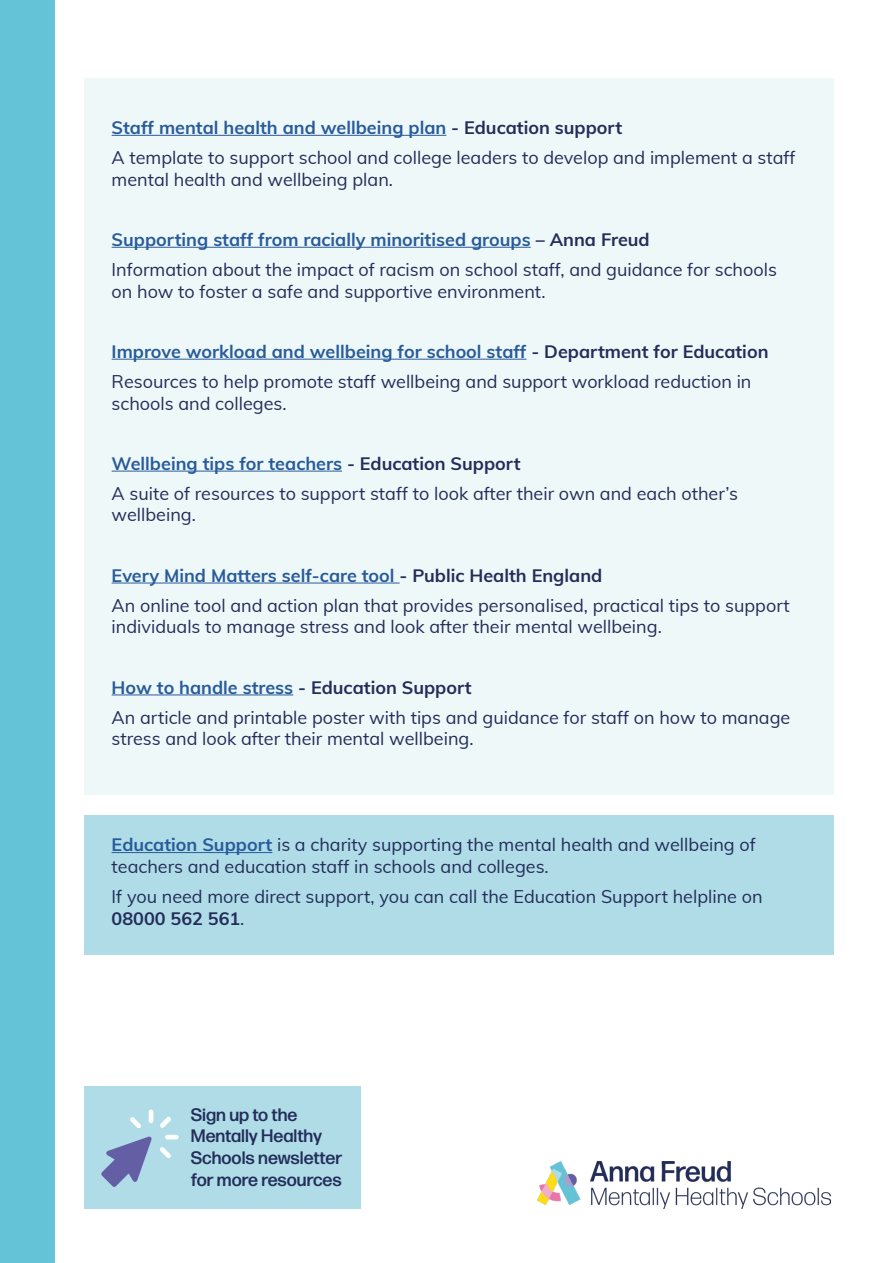
<style>
.page{position:relative;width:893px;height:1263px;background:#fff}
.page>*{position:absolute;margin:0;border:0;box-sizing:border-box;transform-origin:0 0}
.Body{font:18px/21.6px "Mulish";color:#232d5a}
.Body-2{font:700 18px "Mulish";color:#275b9b}
.t1{font:500 18px/21.6px "Forma DJR Text";color:#232d5a}
.s1{color:#232d5a}
.s2{font-weight:700;color:#275b9b}
.s3{font-weight:700}
</style>
<div class="page">
<div style="left:84px;top:79px;width:749px;height:716px;background:#eff8f9"></div>
<div style="left:0;top:0;width:54px;height:1263px;background:#64c3d7"></div>
<img style="left:537px;top:1162px;width:293px;height:47px">
<div style="left:84px;top:815px;width:749px;height:140px;background:#afdce6"></div>
<hr style="left:112px;top:852px;width:160px;height:1px;background:#275b9b">
<div style="left:84px;top:1086px;width:277px;height:123px;background:#afdce6"></div>
<svg style="left:101px;top:1136px;width:51px;height:51px"></svg>
<svg style="left:165px;top:1135px;width:14px;height:4px"></svg>
<svg style="left:160px;top:1117px;width:11px;height:11px"></svg>
<svg style="left:130px;top:1117px;width:11px;height:11px"></svg>
<svg style="left:149px;top:1109px;width:5px;height:14px"></svg>
<svg style="left:160px;top:1147px;width:11px;height:11px"></svg>
<hr style="left:112px;top:135px;width:334px;height:1px;background:#275b9b">
<hr style="left:112px;top:247px;width:419px;height:1px;background:#275b9b">
<hr style="left:112px;top:359px;width:415px;height:1px;background:#275b9b">
<hr style="left:112px;top:471px;width:230px;height:1px;background:#275b9b">
<hr style="left:112px;top:583px;width:288px;height:1px;background:#275b9b">
<hr style="left:112px;top:694px;width:181px;height:1px;background:#275b9b">
<p class="Body-2" style="left:112px;top:114px;width:512px">Staff mental health and wellbeing plan <span class="s1">- Education support</span></p>
<p class="Body" style="left:112px;top:146px;width:686px">A template to support school and college leaders to develop and implement a staff mental health and wellbeing plan.</p>
<p class="Body-2" style="left:112px;top:226px;width:540px">Supporting staff from racially minoritised groups <span class="s1">– Anna Freud</span></p>
<p class="Body" style="left:112px;top:258px;width:667px">Information about the impact of racism on school staff, and guidance for schools on how to foster a safe and supportive environment.</p>
<p class="Body-2" style="left:112px;top:338px;width:658px">Improve workload and wellbeing for school staff <span class="s1">- Department for Education</span></p>
<p class="Body" style="left:112px;top:370px;width:641px">Resources to help promote staff wellbeing and support workload reduction in schools and colleges.</p>
<p class="Body-2" style="left:112px;top:450px;width:410px">Wellbeing tips for teachers <span class="s1">- Education Support</span></p>
<p class="Body" style="left:112px;top:482px;width:628px">A suite of resources to support staff to look after their own and each other’s wellbeing.</p>
<p class="Body-2" style="left:112px;top:562px;width:492px">Every Mind Matters self-care tool <span class="s1">- Public Health England</span></p>
<p class="Body" style="left:112px;top:594px;width:680px">An online tool and action plan that provides personalised, practical tips to support individuals to manage stress and look after their mental wellbeing.</p>
<p class="Body-2" style="left:112px;top:674px;width:362px">How to handle stress <span class="s1">- Education Support</span></p>
<p class="Body" style="left:112px;top:705px;width:680px">An article and printable poster with tips and guidance for staff on how to manage stress and look after their mental wellbeing.</p>
<p class="Body" style="left:112px;top:833px;width:646px"><span class="s2">Education Support</span> is a charity supporting the mental health and wellbeing of teachers and education staff in schools and colleges.</p>
<p class="Body" style="left:112px;top:885px;width:652px">If you need more direct support, you can call the Education Support helpline on<br><span class="s3">08000 562 561</span>.</p>
<p class="t1" style="left:191px;top:1103px;width:153px">Sign up to the<br>Mentally Healthy<br>Schools newsletter for more resources</p>
</div>
